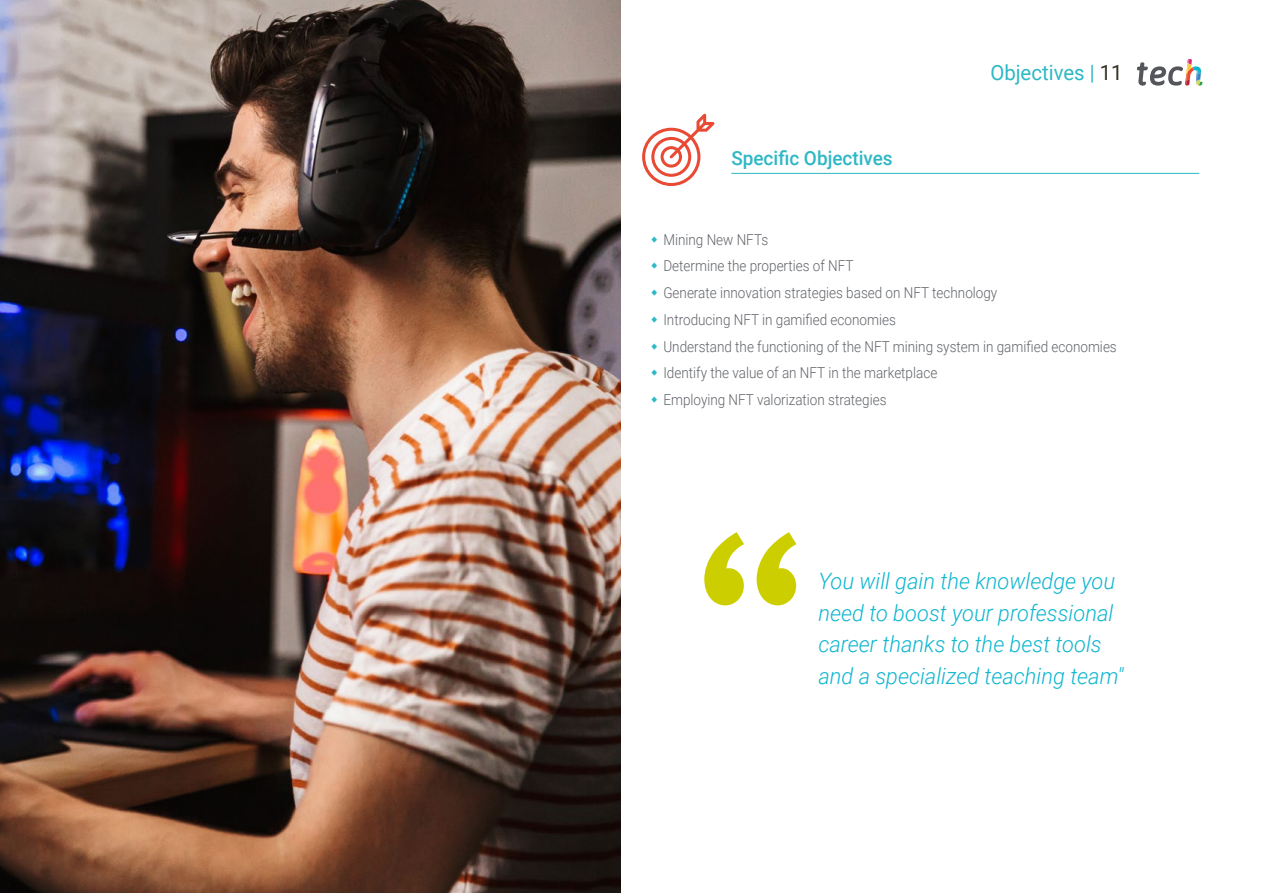
<style>
.page{position:relative;width:1263px;height:893px;background:#fff}
.page>*{position:absolute;margin:0;border:0;box-sizing:border-box;transform-origin:0 0}
.t1{font:italic 300 22.5px/31.5px "Roboto";color:#0fb6cf}
.t2{font:21px "Roboto";color:#2db8c5}
.t3{font:500 19.5px "Roboto";color:#2db8c5}
.t4{font:300 15px/26.7px "Roboto";color:#61646a;scale:.9 1}
.s1{color:#312e20}
</style>
<div class="page">
<hr style="left:731px;top:173px;width:468px;height:1px;background:#2db8c5">
<img style="left:0;top:0;width:621px;height:893px">
<svg style="left:1137px;top:59px;width:65px;height:27px"></svg>
<svg style="left:704px;top:532px;width:92px;height:73px"></svg>
<svg style="left:642px;top:114px;width:72px;height:72px"></svg>
<h3 class="t3" style="left:731px;top:144px;width:163px">Specific Objectives</h3>
<h2 class="t2" style="left:990px;top:57px;width:134px">Objectives | <span class="s1">11</span></h2>
<p class="t4" style="left:663px;top:225px;width:505px">Mining New NFTs<br>Determine the properties of NFT<br>Generate innovation strategies based on NFT technology<br>Introducing NFT in gamified economies<br>Understand the functioning of the NFT mining system in gamified economies Identify the value of an NFT in the marketplace<br>Employing NFT valorization strategies</p>
<h1 class="t1" style="left:818px;top:565px;width:307px">You will gain the knowledge you need to boost your professional career thanks to the best tools and a specialized teaching team"</h1>
</div>
